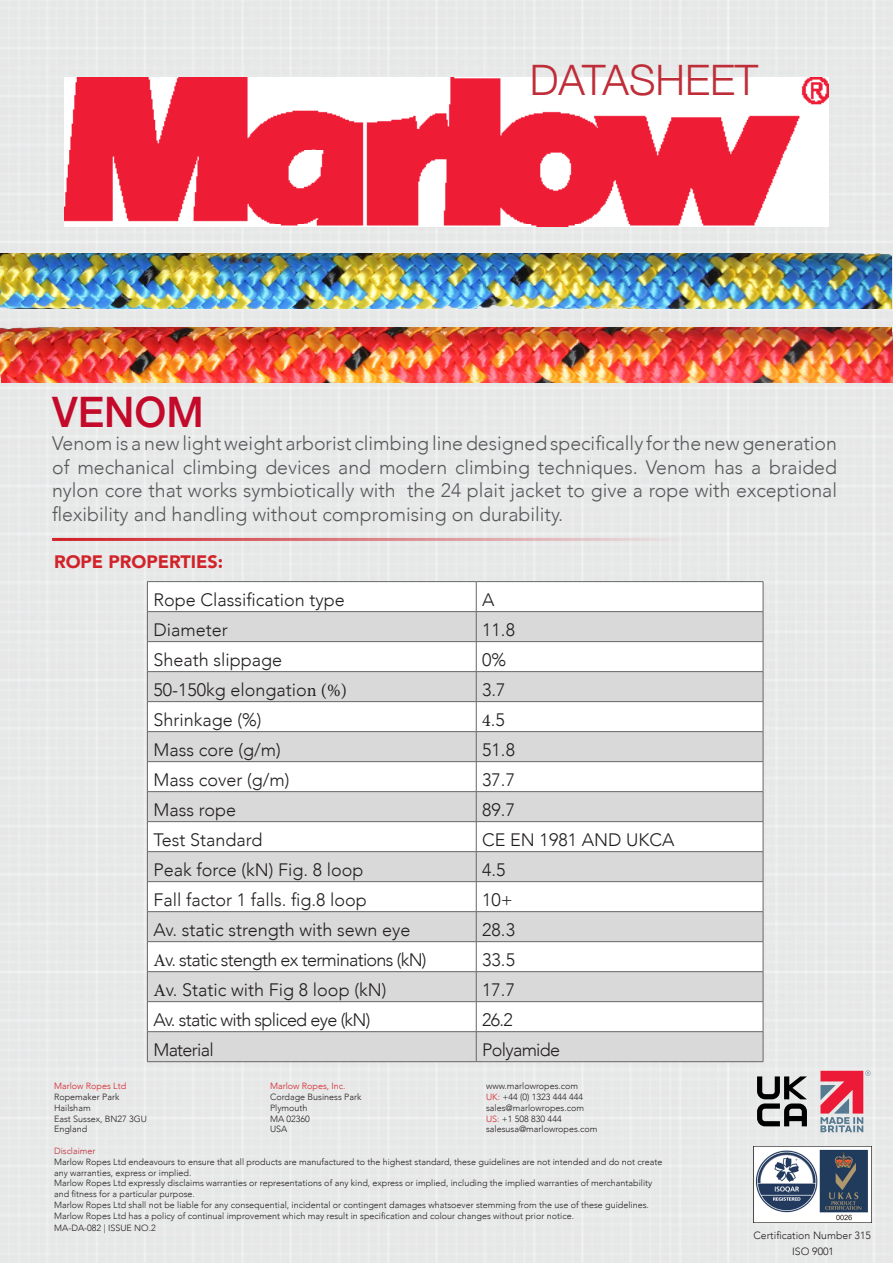
<style>
.page{position:relative;width:893px;height:1263px;background:#e7e8e8}
.page>*{position:absolute;margin:0;border:0;box-sizing:border-box;transform-origin:0 0}
.t1{font:300 42px "Helvetica Neue";color:#bf2d38}
.t2{font:500 42px "Helvetica Neue";color:#c30a2b}
.t3{font:300 19.5px/23.4px "Avenir";color:#57585a;text-align:justify}
.t4{font:300 18px "Avenir";color:#231f20}
.t5{font:300 18px "Avenir";letter-spacing:-.04em;color:#231f20}
.t6{font:900 18px "Avenir";color:#d1232a}
.t7{font:300 10.5px "Avenir";color:#231f20}
.t8{font:300 9px/10.8px "Avenir";color:#231f20}
.t9{font:300 9px "Avenir";color:#d1232a}
.t10{font:300 9px "Avenir";color:#bf2d38}
.s1{font-family:"Minion Pro";font-weight:400}
.s2{color:#d1232a}
</style>
<div class="page">
<hr style="left:52px;top:538px;width:646px;height:3px;background:#d1232a">
<img style="left:0;top:253px;width:891px;height:55px">
<img style="left:0;top:327px;width:893px;height:56px">
<img style="left:65px;top:78px;width:763px;height:149px">
<svg style="left:148px;top:582px;width:615px;height:29px"></svg>
<svg style="left:148px;top:612px;width:615px;height:449px;fill:#d9d9d9"></svg>
<hr style="left:147px;top:1061px;width:329px;height:1px;background:#67676a">
<hr style="left:476px;top:1061px;width:287px;height:1px;background:#67676a">
<hr style="left:147px;top:641px;width:329px;height:1px;background:#67676a">
<hr style="left:147px;top:671px;width:329px;height:1px;background:#67676a">
<hr style="left:147px;top:581px;width:329px;height:1px;background:#67676a">
<hr style="left:147px;top:611px;width:329px;height:1px;background:#67676a">
<hr style="left:476px;top:581px;width:287px;height:1px;background:#67676a">
<hr style="left:476px;top:611px;width:287px;height:1px;background:#67676a">
<hr style="left:476px;top:641px;width:287px;height:1px;background:#67676a">
<hr style="left:476px;top:671px;width:287px;height:1px;background:#67676a">
<hr style="left:476px;top:701px;width:287px;height:1px;background:#67676a">
<hr style="left:476px;top:731px;width:287px;height:1px;background:#67676a">
<hr style="left:147px;top:701px;width:329px;height:1px;background:#67676a">
<hr style="left:147px;top:731px;width:329px;height:1px;background:#67676a">
<hr style="left:147px;top:761px;width:329px;height:1px;background:#67676a">
<hr style="left:147px;top:791px;width:329px;height:1px;background:#67676a">
<hr style="left:476px;top:761px;width:287px;height:1px;background:#67676a">
<hr style="left:476px;top:791px;width:287px;height:1px;background:#67676a">
<hr style="left:476px;top:821px;width:287px;height:1px;background:#67676a">
<hr style="left:476px;top:851px;width:287px;height:1px;background:#67676a">
<hr style="left:147px;top:821px;width:329px;height:1px;background:#67676a">
<hr style="left:147px;top:851px;width:329px;height:1px;background:#67676a">
<hr style="left:147px;top:881px;width:329px;height:1px;background:#67676a">
<hr style="left:147px;top:911px;width:329px;height:1px;background:#67676a">
<hr style="left:476px;top:881px;width:287px;height:1px;background:#67676a">
<hr style="left:476px;top:911px;width:287px;height:1px;background:#67676a">
<hr style="left:147px;top:941px;width:329px;height:1px;background:#67676a">
<hr style="left:147px;top:971px;width:329px;height:1px;background:#67676a">
<hr style="left:476px;top:941px;width:287px;height:1px;background:#67676a">
<hr style="left:476px;top:971px;width:287px;height:1px;background:#67676a">
<svg style="left:147px;top:582px;width:1px;height:479px"></svg>
<hr style="left:147px;top:1001px;width:329px;height:1px;background:#67676a">
<hr style="left:147px;top:1031px;width:329px;height:1px;background:#67676a">
<svg style="left:476px;top:582px;width:1px;height:479px"></svg>
<hr style="left:476px;top:1001px;width:287px;height:1px;background:#67676a">
<svg style="left:763px;top:582px;width:1px;height:479px"></svg>
<hr style="left:476px;top:1031px;width:287px;height:1px;background:#67676a">
<img style="left:754px;top:1146px;width:117px;height:77px">
<svg style="left:820px;top:1070px;width:50px;height:62px;background:#cf8090"></svg>
<svg style="left:757px;top:1076px;width:50px;height:50px;background:#7c7d7d"></svg>
<p class="t1" style="left:530px;top:46px;width:230px">DATASHEET</p>
<p class="t2" style="left:52px;top:378px;width:153px">VENOM</p>
<p class="t3" style="left:52px;top:432px;width:786px">Venom is a new light weight arborist climbing line designed specifically for the new generation of mechanical climbing devices and modern climbing techniques. Venom has a braided nylon core that works symbiotically with the 24 plait jacket to give a rope with exceptional flexibility and handling without compromising on durability.</p>
<p class="t6" style="left:54px;top:546px;width:171px">ROPE PROPERTIES:</p>
<p class="t4" style="left:153px;top:589px;width:193px">Rope Classification type</p>
<p class="t4" style="left:482px;top:589px;width:14px">A</p>
<p class="t4" style="left:153px;top:619px;width:76px">Diameter</p>
<p class="t4" style="left:482px;top:619px;width:34px">11.8</p>
<p class="t4" style="left:153px;top:649px;width:130px">Sheath slippage</p>
<p class="t4" style="left:482px;top:649px;width:26px">0%</p>
<p class="t4" style="left:153px;top:679px;width:195px">50-150kg elongatio<span class="s1">n (%)</span></p>
<p class="t4" style="left:482px;top:679px;width:25px">3.7</p>
<p class="t4" style="left:153px;top:709px;width:110px">Shrinkage (%)</p>
<p class="t4" style="left:482px;top:709px;width:24px"><span class="s1">4</span>.5</p>
<p class="t4" style="left:153px;top:739px;width:129px">Mass core (g/m)</p>
<p class="t4" style="left:482px;top:739px;width:34px">51.8</p>
<p class="t4" style="left:153px;top:769px;width:138px">Mass cover (g/m)</p>
<p class="t4" style="left:482px;top:769px;width:34px">37.7</p>
<p class="t4" style="left:153px;top:799px;width:84px">Mass rope</p>
<p class="t4" style="left:482px;top:799px;width:34px">89.7</p>
<p class="t4" style="left:153px;top:829px;width:111px">Test Standard</p>
<p class="t4" style="left:482px;top:829px;width:194px">CE EN 1981 AND UKCA</p>
<p class="t4" style="left:153px;top:859px;width:212px">Peak force (kN) Fig. 8 loop</p>
<p class="t4" style="left:482px;top:859px;width:25px">4.5</p>
<p class="t4" style="left:153px;top:889px;width:215px">Fall factor 1 falls. fig.8 loop</p>
<p class="t4" style="left:482px;top:889px;width:32px">10+</p>
<p class="t4" style="left:153px;top:919px;width:259px">Av. static strength with sewn eye</p>
<p class="t4" style="left:482px;top:919px;width:34px">28.3</p>
<p class="t5" style="left:153px;top:949px;width:275px"><span class="s1">A</span>v. static stength ex terminations (kN)</p>
<p class="t4" style="left:482px;top:949px;width:34px">33.5</p>
<p class="t4" style="left:153px;top:979px;width:234px"><span class="s1">A</span>v. Static with Fig 8 loop (kN)</p>
<p class="t4" style="left:482px;top:979px;width:34px">17.7</p>
<p class="t5" style="left:153px;top:1009px;width:219px">Av. static with spliced eye (kN)</p>
<p class="t4" style="left:482px;top:1009px;width:32px">26.2</p>
<p class="t5" style="left:153px;top:1039px;width:62px">Material</p>
<p class="t5" style="left:482px;top:1039px;width:79px">Polyamide</p>
<p class="t9" style="left:54px;top:1081px;width:74px">Marlow Ropes Ltd</p>
<p class="t9" style="left:270px;top:1081px;width:77px">Marlow Ropes, Inc.</p>
<p class="t8" style="left:486px;top:1081px;width:94px">www.marlowropes.com</p>
<p class="t8" style="left:54px;top:1091px;width:67px">Ropemaker Park</p>
<p class="t8" style="left:270px;top:1091px;width:93px">Cordage Business Park</p>
<p class="t8" style="left:486px;top:1091px;width:99px"><span class="s2">UK:</span> +44 (0) 1323 444 444</p>
<p class="t8" style="left:54px;top:1102px;width:38px">Hailsham</p>
<p class="t8" style="left:270px;top:1102px;width:39px">Plymouth</p>
<p class="t8" style="left:486px;top:1102px;width:100px">sales@marlowropes.com</p>
<p class="t8" style="left:54px;top:1113px;width:95px">East Sussex, BN27 3GU</p>
<p class="t8" style="left:270px;top:1113px;width:41px">MA 02360</p>
<p class="t8" style="left:486px;top:1113px;width:77px"><span class="s2">US:</span> +1 508 830 444</p>
<p class="t8" style="left:54px;top:1124px;width:35px">England</p>
<p class="t8" style="left:270px;top:1124px;width:19px">USA</p>
<p class="t8" style="left:486px;top:1124px;width:113px">salesusa@marlowropes.com</p>
<p class="t10" style="left:54px;top:1145px;width:43px">Disclaimer</p>
<p class="t8" style="left:54px;top:1156px;width:610px">Marlow Ropes Ltd endeavours to ensure that all products are manufactured to the highest standard, these guidelines are not intended and do not create any warranties, express or implied.</p>
<p class="t8" style="left:54px;top:1178px;width:600px">Marlow Ropes Ltd expressly disclaims warranties or representations of any kind, express or implied, including the implied warranties of merchantability and fitness for a particular purpose.</p>
<p class="t8" style="left:54px;top:1199px;width:596px">Marlow Ropes Ltd shall not be liable for any consequential, incidental or contingent damages whatsoever stemming from the use of these guidelines.</p>
<p class="t8" style="left:54px;top:1210px;width:521px">Marlow Ropes Ltd has a policy of continual improvement which may result in specification and colour changes without prior notice.</p>
<p class="t8" style="left:54px;top:1222px;width:103px">MA-DA-082 | ISSUE NO.2</p>
<p class="t7" style="left:754px;top:1229px;width:119px">Certification Number 315</p>
<p class="t7" style="left:792px;top:1245px;width:43px">ISO 9001</p>
</div>
